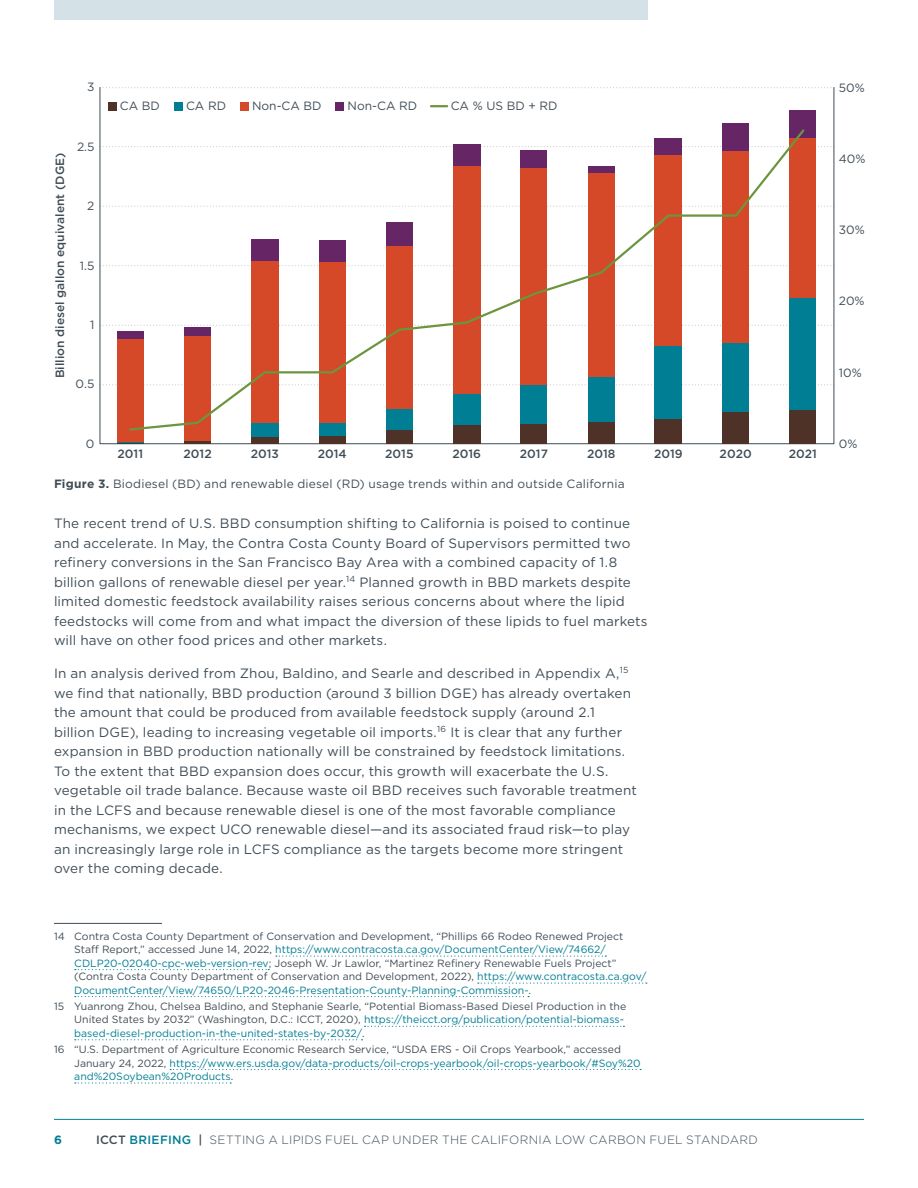
<style>
.page{position:relative;width:918px;height:1188px;background:#fff}
.page>*{position:absolute;margin:0;border:0;box-sizing:border-box;transform-origin:0 0}
.t1{font:13.5px/19.5px "Gotham";letter-spacing:.01em;color:#404d56}
.t2{font:12px "Gotham";letter-spacing:.015em;color:#404d56}
.t3{font:500 12px "Gotham";color:#404d56}
.t4{font:300 12px "Gotham";letter-spacing:.02em;color:#404d56}
.t5{font:700 12px "Gotham";color:#007e94}
.t6{font:10.5px/13.5px "Gotham";color:#404d56}
.t7{font:10.5px/13.5px "Gotham";color:#007e94}
.s1{font-weight:700}
.s2{color:#007e94}
.s3{color:#404d56}
.s4{font-weight:500}
.s5{font-weight:500;color:#007e94}
</style>
<div class="page">
<hr style="left:54px;top:1119px;width:810px;height:1px;background:#007e94">
<div style="left:54px;top:0;width:594px;height:20px;background:#d4e2e8"></div>
<svg style="left:102px;top:146px;width:730px;height:1px"></svg>
<svg style="left:102px;top:206px;width:730px;height:1px"></svg>
<svg style="left:102px;top:265px;width:730px;height:1px"></svg>
<svg style="left:102px;top:325px;width:730px;height:1px"></svg>
<svg style="left:102px;top:384px;width:730px;height:1px"></svg>
<svg style="left:117px;top:442px;width:27px;height:2px"></svg>
<div style="left:117px;top:339px;width:27px;height:103px;background:#d54929"></div>
<div style="left:117px;top:331px;width:27px;height:8px;background:#662666"></div>
<hr style="left:184px;top:441px;width:27px;height:3px;background:#4e3228">
<div style="left:184px;top:336px;width:27px;height:105px;background:#d54929"></div>
<div style="left:251px;top:437px;width:28px;height:7px;background:#4e3228"></div>
<div style="left:251px;top:423px;width:28px;height:14px;background:#007e94"></div>
<div style="left:319px;top:436px;width:27px;height:8px;background:#4e3228"></div>
<div style="left:319px;top:422px;width:27px;height:14px;background:#007e94"></div>
<div style="left:386px;top:429px;width:27px;height:15px;background:#4e3228"></div>
<div style="left:453px;top:424px;width:27px;height:20px;background:#4e3228"></div>
<div style="left:521px;top:424px;width:26px;height:20px;background:#4e3228"></div>
<div style="left:588px;top:422px;width:27px;height:22px;background:#4e3228"></div>
<div style="left:655px;top:419px;width:27px;height:25px;background:#4e3228"></div>
<div style="left:722px;top:412px;width:27px;height:32px;background:#4e3228"></div>
<div style="left:722px;top:124px;width:27px;height:27px;background:#662666"></div>
<div style="left:790px;top:409px;width:26px;height:35px;background:#4e3228"></div>
<div style="left:790px;top:298px;width:26px;height:111px;background:#007e94"></div>
<div style="left:790px;top:138px;width:26px;height:160px;background:#d54929"></div>
<div style="left:790px;top:110px;width:26px;height:28px;background:#662666"></div>
<div style="left:108px;top:102px;width:8px;height:9px;background:#4e3228"></div>
<div style="left:174px;top:102px;width:8px;height:9px;background:#007e94"></div>
<div style="left:240px;top:102px;width:8px;height:9px;background:#d54929"></div>
<div style="left:335px;top:102px;width:9px;height:9px;background:#662666"></div>
<svg style="left:431px;top:105px;width:16px;height:2px"></svg>
<svg style="left:128px;top:127px;width:678px;height:305px"></svg>
<hr style="left:54px;top:923px;width:108px;height:1px;background:#404d56">
<svg style="left:276px;top:956px;width:330px;height:1px"></svg>
<svg style="left:75px;top:969px;width:194px;height:1px"></svg>
<svg style="left:478px;top:983px;width:169px;height:1px"></svg>
<svg style="left:75px;top:996px;width:454px;height:1px"></svg>
<svg style="left:365px;top:1026px;width:259px;height:1px"></svg>
<svg style="left:75px;top:1039px;width:288px;height:1px"></svg>
<svg style="left:170px;top:1069px;width:471px;height:1px"></svg>
<svg style="left:75px;top:1082px;width:156px;height:2px"></svg>
<p class="t2" style="left:87px;top:79px;width:9px">3</p>
<p class="t3" style="left:52px;top:378px;width:227px;rotate:-90deg">Billion diesel gallon equivalent (DGE)</p>
<p class="t2" style="left:77px;top:139px;width:19px">2.5</p>
<p class="t2" style="left:87px;top:198px;width:9px">2</p>
<p class="t2" style="left:80px;top:258px;width:16px">1.5</p>
<p class="t2" style="left:90px;top:317px;width:6px">1</p>
<p class="t2" style="left:76px;top:376px;width:20px">0.5</p>
<p class="t2" style="left:86px;top:436px;width:10px">0</p>
<p class="t2" style="left:120px;top:98px;width:42px">CA BD</p>
<p class="t2" style="left:186px;top:98px;width:42px">CA RD</p>
<p class="t2" style="left:252px;top:98px;width:71px">Non-CA BD</p>
<p class="t2" style="left:348px;top:98px;width:71px">Non-CA RD</p>
<p class="t2" style="left:451px;top:98px;width:108px">CA % US BD + RD</p>
<p class="t3" style="left:118px;top:446px;width:27px">2011</p>
<p class="t3" style="left:184px;top:446px;width:30px">2012</p>
<p class="t3" style="left:251px;top:446px;width:30px">2013</p>
<p class="t3" style="left:318px;top:446px;width:30px">2014</p>
<p class="t3" style="left:385px;top:446px;width:30px">2015</p>
<p class="t3" style="left:452px;top:446px;width:30px">2016</p>
<p class="t3" style="left:520px;top:446px;width:30px">2017</p>
<p class="t3" style="left:587px;top:446px;width:30px">2018</p>
<p class="t3" style="left:654px;top:446px;width:30px">2019</p>
<p class="t3" style="left:720px;top:446px;width:34px">2020</p>
<p class="t3" style="left:789px;top:446px;width:30px">2021</p>
<p class="t2" style="left:54px;top:476px;width:572px"><span class="s1">Figure 3.</span> Biodiesel (BD) and renewable diesel (RD) usage trends within and outside California</p>
<p class="t1" style="left:54px;top:513px;width:595px">The recent trend of U.S. BBD consumption shifting to California is poised to continue and accelerate. In May, the Contra Costa County Board of Supervisors permitted two refinery conversions in the San Francisco Bay Area with a combined capacity of 1.8 billion gallons of renewable diesel per year.<sup>14</sup> Planned growth in BBD markets despite limited domestic feedstock availability raises serious concerns about where the lipid feedstocks will come from and what impact the diversion of these lipids to fuel markets will have on other food prices and other markets.</p>
<p class="t1" style="left:54px;top:663px;width:584px">In an analysis derived from Zhou, Baldino, and Searle and described in Appendix A,<sup>15 </sup>we find that nationally, BBD production (around 3 billion DGE) has already overtaken the amount that could be produced from available feedstock supply (around 2.1 billion DGE), leading to increasing vegetable oil imports.<sup>16</sup> It is clear that any further expansion in BBD production nationally will be constrained by feedstock limitations.<br>To the extent that BBD expansion does occur, this growth will exacerbate the U.S. vegetable oil trade balance. Because waste oil BBD receives such favorable treatment in the LCFS and because renewable diesel is one of the most favorable compliance mechanisms, we expect UCO renewable diesel—and its associated fraud risk—to play an increasingly large role in LCFS compliance as the targets become more stringent over the coming decade.</p>
<p class="t6" style="left:74px;top:929px;width:574px;text-indent:-20px">14 Contra Costa County Department of Conservation and Development, “Phillips 66 Rodeo Renewed Project Staff Report,” accessed June 14, 2022, <span class="s2">https://www.contracosta.ca.gov/DocumentCenter/View/74662/ CDLP20-02040-cpc-web-version-rev</span>; Joseph W. Jr Lawlor, “Martinez Refinery Renewable Fuels Project” (Contra Costa County Department of Conservation and Development, 2022), <span class="s2">https://www.contracosta.ca.gov/ DocumentCenter/View/74650/LP20-2046-Presentation-County-Planning-Commission-</span>.</p>
<p class="t6" style="left:74px;top:999px;width:554px;text-indent:-20px">15 Yuanrong Zhou, Chelsea Baldino, and Stephanie Searle, “Potential Biomass-Based Diesel Production in the<br>United States by 2032” (Washington, D.C.: ICCT, 2020), <span class="s2">https://theicct.org/publication/potential-biomass&shy;based-diesel-production-in-the-united-states-by-2032/</span>.</p>
<p class="t7" style="left:74px;top:1042px;width:568px;text-indent:-20px"><span class="s3">16 “U.S. Department of Agriculture Economic Research Service, “USDA ERS - Oil Crops Yearbook,” accessed<br>January 24, 2022,</span> https://www.ers.usda.gov/data-products/oil-crops-yearbook/oil-crops-yearbook/#Soy%20 and%20Soybean%20Products<span class="s3">.</span></p>
<p class="t5" style="left:54px;top:1132px;width:9px">6</p>
<p class="t4" style="left:96px;top:1132px;width:663px"><span class="s4">ICCT</span> <span class="s5">BRIEFING</span> <span class="s4">|</span> SETTING A LIPIDS FUEL CAP UNDER THE CALIFORNIA LOW CARBON FUEL STANDARD</p>
<p class="t2" style="left:839px;top:80px;width:27px">50%</p>
<p class="t2" style="left:839px;top:151px;width:28px">40%</p>
<p class="t2" style="left:839px;top:222px;width:27px">30%</p>
<p class="t2" style="left:839px;top:294px;width:27px">20%</p>
<p class="t2" style="left:839px;top:365px;width:24px">10%</p>
<p class="t2" style="left:839px;top:436px;width:20px">0%</p>
</div>
